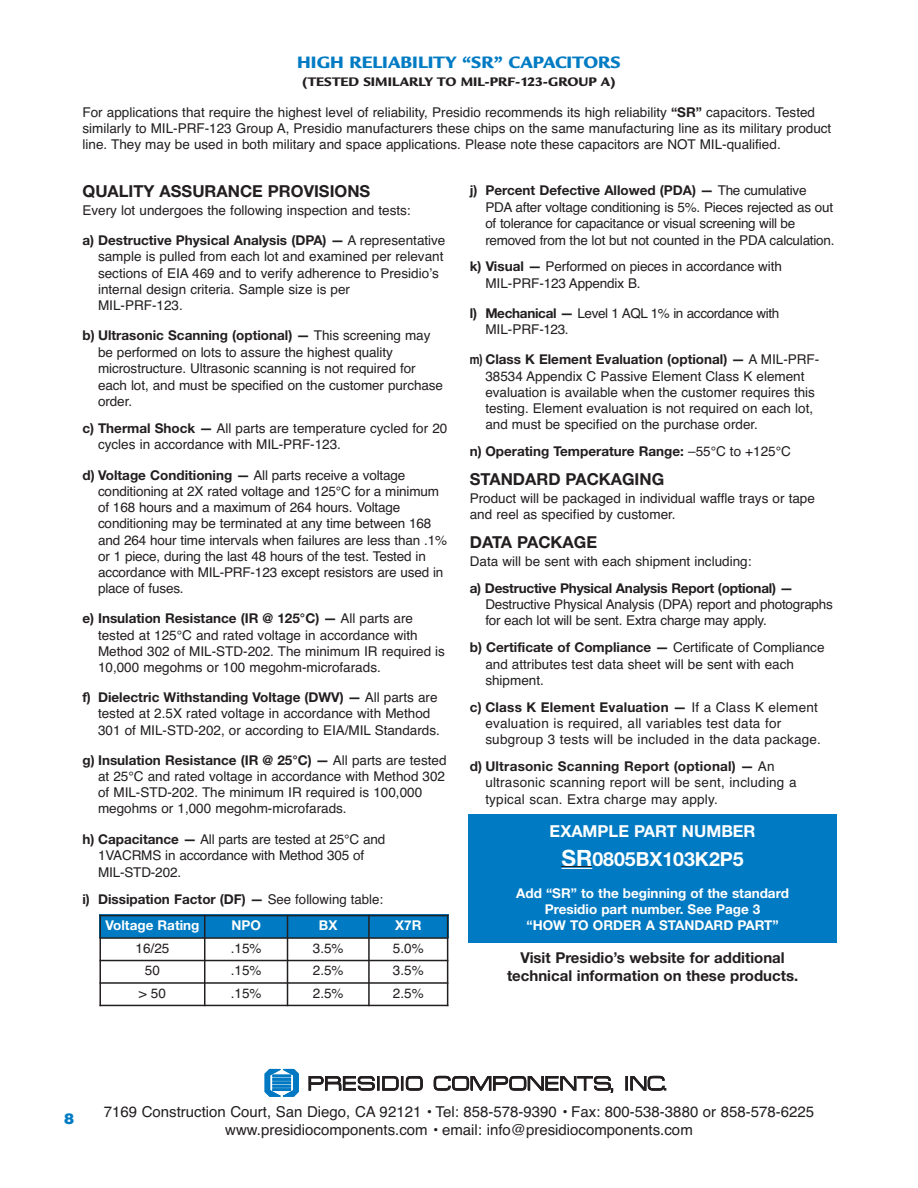
<style>
.page{position:relative;width:918px;height:1188px;background:#fff}
.page>*{position:absolute;margin:0;border:0;box-sizing:border-box;transform-origin:0 0}
.t1{font:700 19.5px "Helvetica Neue";color:#fff}
.t2{font:900 18px "Legacy Sans";color:#007bc3}
.t3{font:700 16.5px "Helvetica Neue";color:#231f20}
.t4{font:700 16.5px "Helvetica Neue";color:#fff}
.t5{font:15px/18px "Helvetica";color:#231f20;text-align:center}
.t6{font:700 15px/18px "Helvetica Neue";color:#231f20;text-align:center}
.t7{font:900 15px "Helvetica";color:#007bc3}
.t8{font:13.5px/16.2px "Helvetica";color:#231f20}
.t9{font:700 13.5px "Helvetica Neue";color:#231f20}
.t10{font:700 13.5px/16.2px "Helvetica Neue";color:#fff;text-align:center}
.t11{font:13.5px/16.2px "Helvetica";letter-spacing:-.03em;color:#231f20}
.t12{font:700 13.5px "Helvetica Neue";color:#231f20;scale:.8 1}
.t13{font:900 13.5px "Legacy Sans";color:#231f20}
.s1{font-family:"Helvetica Neue";font-weight:700}
.s2{font-family:"Helvetica";font-weight:400}
.s3{font-size:22.5px}
</style>
<div class="page">
<svg style="left:309px;top:1076px;width:114px;height:15px"></svg>
<svg style="left:434px;top:1076px;width:179px;height:17px"></svg>
<svg style="left:626px;top:1076px;width:40px;height:14px"></svg>
<svg style="left:265px;top:1069px;width:33px;height:27px"></svg>
<div style="left:468px;top:815px;width:369px;height:128px;background:#007bc3"></div>
<hr style="left:562px;top:868px;width:30px;height:1px;background:#fff">
<hr style="left:561px;top:866px;width:31px;height:1px;background:#231f20">
<div style="left:99px;top:915px;width:106px;height:23px;background:#007bc3"></div>
<div style="left:205px;top:915px;width:83px;height:23px;background:#007bc3"></div>
<div style="left:288px;top:915px;width:81px;height:23px;background:#007bc3"></div>
<div style="left:369px;top:915px;width:79px;height:23px;background:#007bc3"></div>
<hr style="left:99px;top:915px;width:2px;height:91px;background:#231f20">
<hr style="left:204px;top:915px;width:1px;height:91px;background:#231f20">
<hr style="left:287px;top:915px;width:1px;height:91px;background:#231f20">
<hr style="left:368px;top:915px;width:2px;height:91px;background:#231f20">
<hr style="left:447px;top:915px;width:1px;height:91px;background:#231f20">
<hr style="left:99px;top:915px;width:349px;height:1px;background:#231f20">
<hr style="left:99px;top:937px;width:349px;height:2px;background:#231f20">
<hr style="left:99px;top:960px;width:349px;height:1px;background:#231f20">
<hr style="left:99px;top:982px;width:349px;height:2px;background:#231f20">
<hr style="left:99px;top:1005px;width:349px;height:1px;background:#231f20">
<h2 class="t2" style="left:297px;top:55px;width:325px">HIGH RELIABILITY “SR” CAPACITORS</h2>
<p class="t13" style="left:302px;top:77px;width:315px">(TESTED SIMILARLY TO MIL-PRF-123-GROUP A)</p>
<p class="t8" style="left:82px;top:104px;width:750px">For applications that require the highest level of reliability, Presidio recommends its high reliability <span class="s1">“SR”</span> capacitors. Tested similarly to MIL-PRF-123 Group A, Presidio manufacturers these chips on the same manufacturing line as its military product line. They may be used in both military and space applications. Please note these capacitors are NOT MIL-qualified.</p>
<p class="t3" style="left:82px;top:185px;width:289px">QUALITY ASSURANCE PROVISIONS</p>
<p class="t8" style="left:82px;top:202px;width:330px">Every lot undergoes the following inspection and tests:</p>
<p class="t9" style="left:82px;top:235px;width:365px">a) Destructive Physical Analysis (DPA) — <span class="s2">A representative</span></p>
<p class="t8" style="left:98px;top:249px;width:347px">sample is pulled from each lot and examined per relevant sections of EIA 469 and to verify adherence to Presidio’s internal design criteria. Sample size is per<br>MIL-PRF-123.</p>
<p class="t9" style="left:82px;top:331px;width:349px">b) Ultrasonic Scanning (optional) — <span class="s2">This screening may</span></p>
<p class="t8" style="left:98px;top:344px;width:347px">be performed on lots to assure the highest quality microstructure. Ultrasonic scanning is not required for each lot, and must be specified on the customer purchase order.</p>
<p class="t8" style="left:98px;top:421px;width:351px;text-indent:-16px"><span class="s1">c) Thermal Shock —</span> All parts are temperature cycled for 20 cycles in accordance with MIL-PRF-123.</p>
<p class="t8" style="left:98px;top:467px;width:351px;text-indent:-16px"><span class="s1">d) Voltage Conditioning —</span> All parts receive a voltage conditioning at 2X rated voltage and 125°C for a minimum of 168 hours and a maximum of 264 hours. Voltage conditioning may be terminated at any time between 168 and 264 hour time intervals when failures are less than .1% or 1 piece, during the last 48 hours of the test. Tested in accordance with MIL-PRF-123 except resistors are used in place of fuses.</p>
<p class="t9" style="left:83px;top:614px;width:332px">e) Insulation Resistance (IR @ 125°C) — <span class="s2">All parts are</span></p>
<p class="t8" style="left:98px;top:627px;width:349px">tested at 125°C and rated voltage in accordance with<br>Method 302 of MIL-STD-202. The minimum IR required is<br>10,000 megohms or 100 megohm-microfarads.</p>
<p class="t9" style="left:83px;top:693px;width:357px">f) Dielectric Withstanding Voltage (DWV) — <span class="s2">All parts are</span></p>
<p class="t8" style="left:98px;top:706px;width:343px">tested at 2.5X rated voltage in accordance with Method<br>301 of MIL-STD-202, or according to EIA/MIL Standards.</p>
<p class="t9" style="left:82px;top:755px;width:366px">g) Insulation Resistance (IR @ 25°C) — <span class="s2">All parts are tested</span></p>
<p class="t8" style="left:98px;top:768px;width:349px">at 25°C and rated voltage in accordance with Method 302 of MIL-STD-202. The minimum IR required is 100,000 megohms or 1,000 megohm-microfarads.</p>
<p class="t8" style="left:98px;top:831px;width:289px;text-indent:-16px"><span class="s1">h) Capacitance —</span> All parts are tested at 25°C and<br>1VACRMS in accordance with Method 305 of<br>MIL-STD-202.</p>
<p class="t9" style="left:82px;top:894px;width:302px">i) Dissipation Factor (DF) — <span class="s2">See following table:</span></p>
<p class="t9" style="left:470px;top:185px;width:338px">j) Percent Defective Allowed (PDA) — <span class="s2">The cumulative</span></p>
<p class="t8" style="left:485px;top:199px;width:351px">PDA after voltage conditioning is 5%. Pieces rejected as out of tolerance for capacitance or visual screening will be removed from the lot but not counted in the PDA calculation.</p>
<p class="t8" style="left:485px;top:259px;width:298px;text-indent:-16px"><span class="s1">k) Visual —</span> Performed on pieces in accordance with<br>MIL-PRF-123 Appendix B.</p>
<p class="t11" style="left:485px;top:305px;width:296px;text-indent:-16px"><span class="s1">l) Mechanical —</span> Level 1 AQL 1% in accordance with<br>MIL-PRF-123.</p>
<p class="t12" style="left:470px;top:355px;width:438px">m) Class K Element Evaluation (optional) — <span class="s2">A MIL-PRF-</span></p>
<p class="t8" style="left:485px;top:368px;width:331px">38534 Appendix C Passive Element Class K element evaluation is available when the customer requires this testing. Element evaluation is not required on each lot, and must be specified on the purchase order.</p>
<p class="t9" style="left:470px;top:446px;width:323px">n) Operating Temperature Range: <span class="s2">–55°C to +125°C</span></p>
<p class="t3" style="left:470px;top:474px;width:196px">STANDARD PACKAGING</p>
<p class="t8" style="left:470px;top:490px;width:347px">Product will be packaged in individual waffle trays or tape and reel as specified by customer.</p>
<p class="t3" style="left:470px;top:537px;width:129px">DATA PACKAGE</p>
<p class="t8" style="left:470px;top:553px;width:283px">Data will be sent with each shipment including:</p>
<p class="t9" style="left:470px;top:583px;width:325px">a) Destructive Physical Analysis Report (optional) —</p>
<p class="t8" style="left:485px;top:596px;width:349px">Destructive Physical Analysis (DPA) report and photographs for each lot will be sent. Extra charge may apply.</p>
<p class="t9" style="left:470px;top:643px;width:356px">b) Certificate of Compliance — <span class="s2">Certificate of Compliance</span></p>
<p class="t8" style="left:485px;top:656px;width:310px">and attributes test data sheet will be sent with each shipment.</p>
<p class="t9" style="left:470px;top:702px;width:350px">c) Class K Element Evaluation — <span class="s2">If a Class K element</span></p>
<p class="t8" style="left:485px;top:715px;width:337px">evaluation is required, all variables test data for subgroup 3 tests will be included in the data package.</p>
<p class="t9" style="left:470px;top:761px;width:306px">d) Ultrasonic Scanning Report (optional) — <span class="s2">An</span></p>
<p class="t8" style="left:485px;top:775px;width:313px">ultrasonic scanning report will be sent, including a typical scan. Extra charge may apply.</p>
<p class="t4" style="left:550px;top:825px;width:207px">EXAMPLE PART NUMBER</p>
<h1 class="t1" style="left:562px;top:852px;width:184px"><span class="s3">SR</span>0805BX103K2P5</h1>
<p class="t10" style="left:516px;top:886px;width:274px">Add “SR” to the beginning of the standard<br>Presidio part number. See Page 3</p>
<p class="t10" style="left:105px;top:919px;width:96px">Voltage Rating</p>
<p class="t10" style="left:231px;top:919px;width:31px">NPO</p>
<p class="t10" style="left:319px;top:919px;width:20px">BX</p>
<p class="t10" style="left:395px;top:919px;width:28px">X7R</p>
<p class="t10" style="left:526px;top:918px;width:254px">“HOW TO ORDER A STANDARD PART”</p>
<p class="t8" style="left:136px;top:940px;width:35px">16/25</p>
<p class="t8" style="left:231px;top:940px;width:32px">.15%</p>
<p class="t8" style="left:313px;top:940px;width:32px">3.5%</p>
<p class="t8" style="left:393px;top:940px;width:32px">5.0%</p>
<p class="t8" style="left:145px;top:962px;width:17px">50</p>
<p class="t8" style="left:231px;top:962px;width:32px">.15%</p>
<p class="t8" style="left:313px;top:962px;width:32px">2.5%</p>
<p class="t8" style="left:393px;top:962px;width:32px">3.5%</p>
<p class="t8" style="left:139px;top:985px;width:29px">&gt; 50</p>
<p class="t8" style="left:231px;top:985px;width:32px">.15%</p>
<p class="t8" style="left:313px;top:985px;width:32px">2.5%</p>
<p class="t8" style="left:393px;top:985px;width:32px">2.5%</p>
<p class="t6" style="left:507px;top:950px;width:293px">Visit Presidio’s website for additional technical information on these products.</p>
<p class="t7" style="left:64px;top:1110px;width:12px">8</p>
<p class="t5" style="left:104px;top:1103px;width:712px">7169 Construction Court, San Diego, CA 92121 • Tel: 858-578-9390 • Fax: 800-538-3880 or 858-578-6225 www.presidiocomponents.com • email: info@presidiocomponents.com</p>
</div>
